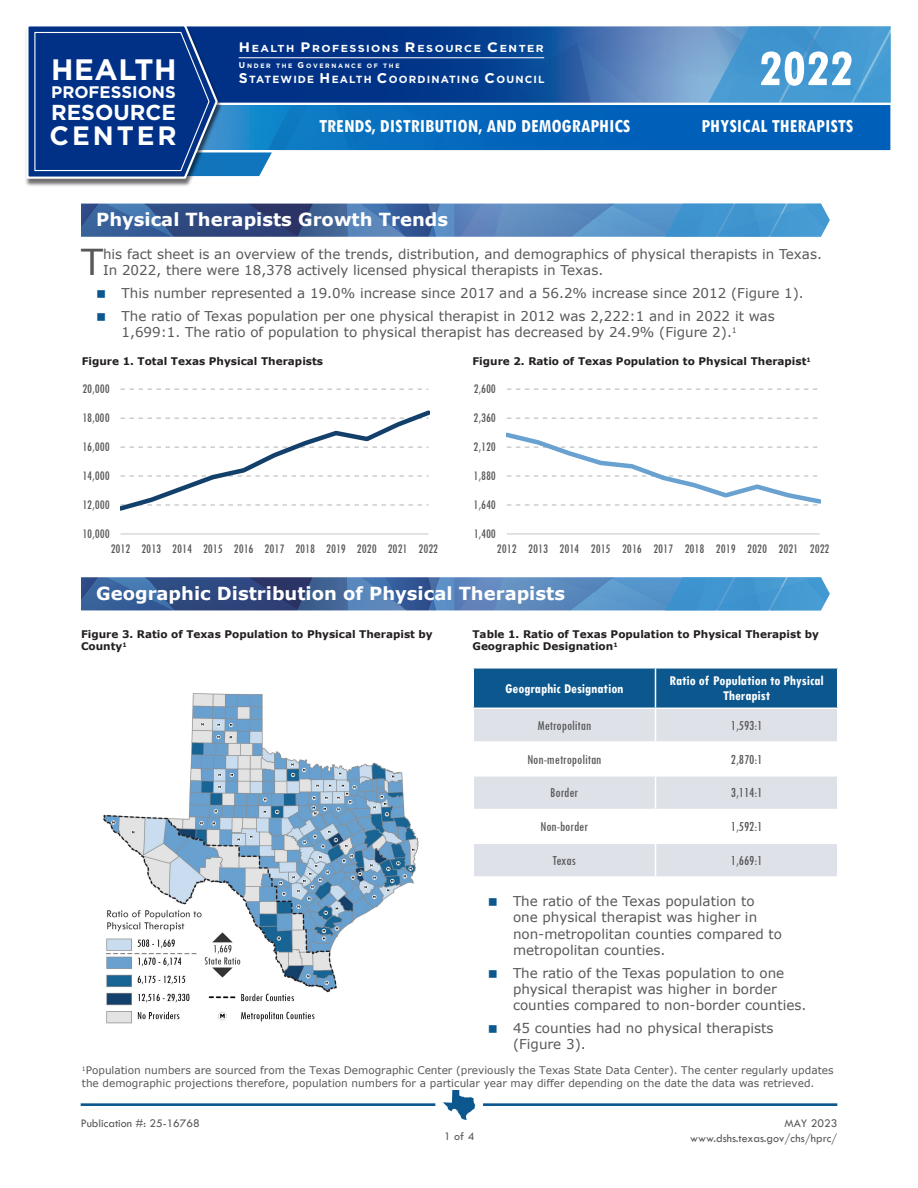
<style>
.page{position:relative;width:918px;height:1188px;background:#fff}
.page>*{position:absolute;margin:0;border:0;box-sizing:border-box;transform-origin:0 0}
.t1{font:700 condensed 54px "Tw Cen";color:#fff}
.t2{font:35.85px "Verdana";color:#57585a}
.t3{font:700 29.55px "Gotham";letter-spacing:.02em;color:#fff}
.t4{font:700 26.55px "Gotham";letter-spacing:.11em;color:#fff}
.t5{font:700 21.6px "Gotham";color:#fff}
.t6{font:700 condensed 19.5px "Tw Cen";color:#fff}
.t7{font:700 18px "Verdana";color:#fff}
.t8{font:700 16.8px "Gotham";color:#fff}
.t9{font:condensed 14.25px "Tw Cen";color:#57585a}
.t10{font:700 condensed 14.25px/15px "Tw Cen";color:#fff;text-align:center}
.t11{font:13.5px/16.2px "Verdana";color:#57585a}
.t12{font:condensed 13.5px "Tw Cen";letter-spacing:-.005em;color:#595959}
.t13{font:12px "Tw Cen";color:#57585a}
.t14{font:10.5px/12.6px "Verdana";color:#57585a}
.t15{font:700 10.5px/12.6px "Verdana";color:#231f20}
.t16{font:700 10.35px "Gotham";letter-spacing:.11em;color:#fff}
.t17{font:700 10.2px "Gotham";letter-spacing:.13em;color:#fff;scale:1.07 1}
.t18{font:700 6.3px "Gotham";letter-spacing:.255em;color:#fff}
.s1{font-size:13.8px}
.s2{font-size:8.4px}
.s3{font-size:14.1px}
</style>
<div class="page">
<hr style="left:81px;top:1103px;width:354px;height:3px;background:#0b578e">
<svg style="left:443px;top:1090px;width:32px;height:30px"></svg>
<hr style="left:483px;top:1103px;width:354px;height:3px;background:#0b578e">
<svg style="left:334px;top:26px;width:349px;height:77px;background:#23559e"></svg>
<svg style="left:683px;top:26px;width:208px;height:77px;background:#529cd1"></svg>
<svg style="left:334px;top:106px;width:556px;height:43px;background:#0263ba"></svg>
<div style="left:29px;top:103px;width:864px;height:49px;border:2px solid #fff"></div>
<img style="left:25px;top:180px;width:167px;height:6px">
<svg style="left:25px;top:26px;width:309px;height:154px;background:#1d529b"></svg>
<hr style="left:239px;top:57px;width:305px;height:1px;background:#fff">
<img style="left:81px;top:577px;width:584px;height:33px">
<svg style="left:665px;top:577px;width:165px;height:33px;background:#499ad1"></svg>
<img style="left:81px;top:204px;width:584px;height:33px">
<svg style="left:665px;top:204px;width:165px;height:33px;background:#489ad1"></svg>
<svg style="left:120px;top:388px;width:308px;height:2px"></svg>
<hr style="left:120px;top:533px;width:308px;height:2px;background:#ccc">
<svg style="left:120px;top:410px;width:310px;height:101px"></svg>
<svg style="left:507px;top:388px;width:311px;height:2px"></svg>
<svg style="left:507px;top:417px;width:311px;height:2px"></svg>
<hr style="left:507px;top:533px;width:313px;height:1px;background:#ccc">
<svg style="left:507px;top:432px;width:314px;height:74px"></svg>
<img style="left:103px;top:693px;width:316px;height:331px">
<div style="left:473px;top:668px;width:183px;height:40px;background:#0b578e"></div>
<div style="left:656px;top:668px;width:182px;height:40px;background:#0b578e"></div>
<div style="left:473px;top:708px;width:183px;height:34px;background:#dfe1e8"></div>
<div style="left:656px;top:708px;width:182px;height:34px;background:#dfe1e8"></div>
<div style="left:473px;top:776px;width:183px;height:34px;background:#dfe1e8"></div>
<div style="left:656px;top:776px;width:182px;height:34px;background:#dfe1e8"></div>
<div style="left:473px;top:843px;width:183px;height:34px;background:#dfe1e8"></div>
<div style="left:656px;top:843px;width:182px;height:34px;background:#dfe1e8"></div>
<hr style="left:472px;top:709px;width:2px;height:32px;background:#fff">
<hr style="left:655px;top:709px;width:1px;height:32px;background:#fff">
<hr style="left:837px;top:709px;width:1px;height:32px;background:#fff">
<hr style="left:472px;top:741px;width:184px;height:2px;background:#fff">
<hr style="left:656px;top:741px;width:182px;height:2px;background:#fff">
<hr style="left:472px;top:777px;width:2px;height:32px;background:#fff">
<hr style="left:655px;top:777px;width:1px;height:32px;background:#fff">
<hr style="left:837px;top:777px;width:1px;height:32px;background:#fff">
<hr style="left:472px;top:809px;width:184px;height:1px;background:#fff">
<hr style="left:656px;top:809px;width:182px;height:1px;background:#fff">
<hr style="left:472px;top:844px;width:2px;height:32px;background:#fff">
<hr style="left:655px;top:844px;width:1px;height:32px;background:#fff">
<hr style="left:837px;top:844px;width:1px;height:32px;background:#fff">
<hr style="left:472px;top:876px;width:184px;height:2px;background:#fff">
<hr style="left:656px;top:876px;width:182px;height:2px;background:#fff">
<hr style="left:472px;top:775px;width:184px;height:2px;background:#fff">
<hr style="left:656px;top:775px;width:182px;height:2px;background:#fff">
<hr style="left:472px;top:843px;width:184px;height:1px;background:#fff">
<hr style="left:656px;top:843px;width:182px;height:1px;background:#fff">
<hr style="left:472px;top:669px;width:2px;height:39px;background:#fff">
<hr style="left:656px;top:667px;width:182px;height:2px;background:#fff">
<hr style="left:837px;top:669px;width:1px;height:39px;background:#fff">
<hr style="left:472px;top:708px;width:184px;height:1px;background:#fff">
<hr style="left:656px;top:708px;width:182px;height:1px;background:#fff">
<hr style="left:472px;top:667px;width:184px;height:2px;background:#fff">
<hr style="left:655px;top:669px;width:1px;height:39px;background:#fff">
<h3 class="t3" style="left:51px;top:52px;width:127px">HEALTH</h3>
<p class="t8" style="left:51px;top:82px;width:126px">PROFESSIONS</p>
<h3 class="t5" style="left:51px;top:100px;width:126px">RESOURCE</h3>
<h3 class="t4" style="left:50px;top:120px;width:129px">CENTER</h3>
<p class="t17" style="left:239px;top:43px;width:287px"><span class="s1">H</span>EALTH <span class="s1">P</span>ROFESSIONS <span class="s1">R</span>ESOURCE <span class="s1">C</span>ENTER</p>
<p class="t18" style="left:239px;top:63px;width:162px"><span class="s2">U</span>NDER THE <span class="s2">G</span>OVERNANCE OF THE</p>
<p class="t16" style="left:239px;top:74px;width:307px"><span class="s3">S</span>TATEWIDE <span class="s3">H</span>EALTH <span class="s3">C</span>OORDINATING <span class="s3">C</span>OUNCIL</p>
<h1 class="t1" style="left:759px;top:36px;width:96px">2022</h1>
<h2 class="t6" style="left:319px;top:114px;width:313px">TRENDS, DISTRIBUTION, AND DEMOGRAPHICS</h2>
<h2 class="t6" style="left:702px;top:114px;width:153px">PHYSICAL THERAPISTS</h2>
<h3 class="t7" style="left:96px;top:207px;width:353px">Physical Therapists Growth Trends</h3>
<p class="t2" style="left:81px;top:237px;width:24px">T</p>
<p class="t11" style="left:103px;top:246px;width:720px">his fact sheet is an overview of the trends, distribution, and demographics of physical therapists in Texas.<br>In 2022, there were 18,378 actively licensed physical therapists in Texas.</p>
<p class="t11" style="left:122px;top:281px;width:684px;line-height:23px">This number represented a 19.0% increase since 2017 and a 56.2% increase since 2012 (Figure 1).<br>The ratio of Texas population per one physical therapist in 2012 was 2,222:1 and in 2022 it was</p>
<p class="t11" style="left:122px;top:324px;width:617px">1,699:1. The ratio of population to physical therapist has decreased by 24.9% (Figure 2).<sup>1</sup></p>
<p class="t15" style="left:82px;top:355px;width:243px">Figure 1. Total Texas Physical Therapists</p>
<p class="t15" style="left:472px;top:355px;width:340px">Figure 2. Ratio of Texas Population to Physical Therapist<sup>1</sup></p>
<p class="t12" style="left:82px;top:381px;width:29px">20,000</p>
<p class="t12" style="left:474px;top:381px;width:24px">2,600</p>
<p class="t12" style="left:82px;top:410px;width:29px">18,000</p>
<p class="t12" style="left:474px;top:410px;width:24px">2,360</p>
<p class="t12" style="left:82px;top:438px;width:29px">16,000</p>
<p class="t12" style="left:474px;top:438px;width:24px">2,120</p>
<p class="t12" style="left:82px;top:467px;width:29px">14,000</p>
<p class="t12" style="left:474px;top:467px;width:24px">1,880</p>
<p class="t12" style="left:82px;top:496px;width:29px">12,000</p>
<p class="t12" style="left:474px;top:496px;width:24px">1,640</p>
<p class="t12" style="left:82px;top:525px;width:29px">10,000</p>
<p class="t12" style="left:474px;top:525px;width:24px">1,400</p>
<p class="t12" style="left:497px;top:540px;width:334px">2012 2013 2014 2015 2016 2017 2018 2019 2020 2021 2022</p>
<h3 class="t7" style="left:96px;top:581px;width:470px">Geographic Distribution of Physical Therapists</h3>
<p class="t15" style="left:81px;top:627px;width:353px">Figure 3. Ratio of Texas Population to Physical Therapist by<br>County<sup>1</sup></p>
<p class="t15" style="left:472px;top:627px;width:348px">Table 1. Ratio of Texas Population to Physical Therapist by<br>Geographic Designation<sup>1</sup></p>
<p class="t10" style="left:505px;top:680px;width:120px">Geographic Designation</p>
<p class="t9" style="left:537px;top:717px;width:55px">Metropolitan</p>
<p class="t12" style="left:111px;top:540px;width:329px">2012 2013 2014 2015 2016 2017 2018 2019 2020 2021 2022</p>
<p class="t10" style="left:670px;top:673px;width:156px">Ratio of Population to Physical<br>Therapist</p>
<p class="t9" style="left:731px;top:717px;width:33px">1,593:1</p>
<p class="t9" style="left:527px;top:751px;width:76px">Non-metropolitan</p>
<p class="t9" style="left:731px;top:751px;width:33px">2,870:1</p>
<p class="t9" style="left:550px;top:784px;width:30px">Border</p>
<p class="t9" style="left:731px;top:784px;width:33px">3,114:1</p>
<p class="t9" style="left:540px;top:818px;width:49px">Non-border</p>
<p class="t9" style="left:731px;top:818px;width:33px">1,592:1</p>
<p class="t9" style="left:553px;top:852px;width:25px">Texas</p>
<p class="t9" style="left:731px;top:852px;width:33px">1,669:1</p>
<p class="t11" style="left:513px;top:893px;width:271px">The ratio of the Texas population to one physical therapist was higher in non-metropolitan counties compared to metropolitan counties.</p>
<p class="t11" style="left:513px;top:965px;width:295px">The ratio of the Texas population to one physical therapist was higher in border counties compared to non-border counties.</p>
<p class="t11" style="left:513px;top:1020px;width:262px">45 counties had no physical therapists (Figure 3).</p>
<p class="t14" style="left:82px;top:1064px;width:753px"><sup>1</sup>Population numbers are sourced from the Texas Demographic Center (previously the Texas State Data Center). The center regularly updates the demographic projections therefore, population numbers for a particular year may differ depending on the date the data was retrieved.</p>
<p class="t13" style="left:81px;top:1116px;width:121px">Publication #: 25-16768</p>
<p class="t13" style="left:784px;top:1116px;width:54px">MAY 2023</p>
<p class="t13" style="left:444px;top:1129px;width:32px">1 of 4</p>
<p class="t13" style="left:690px;top:1131px;width:149px">www.dshs.texas.gov/chs/hprc/</p>
</div>
